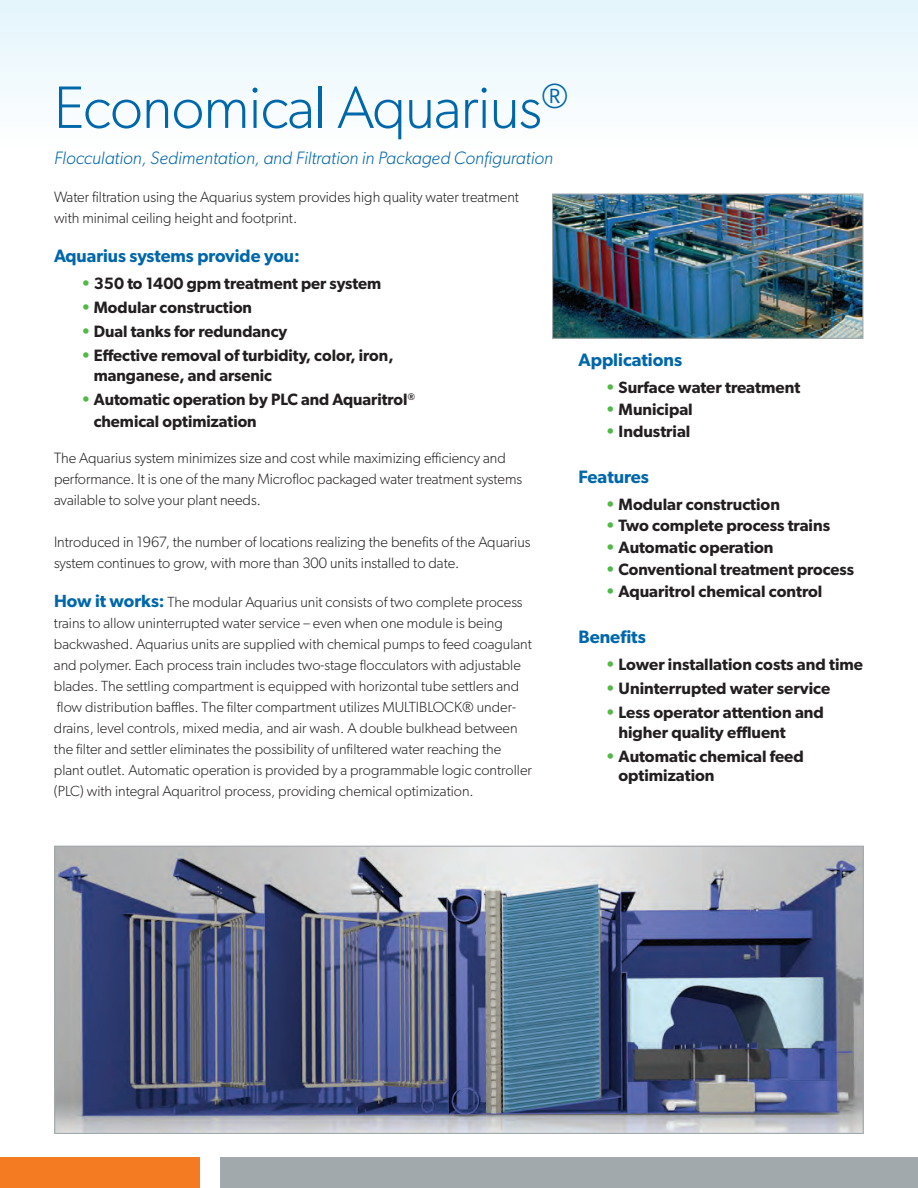
<style>
.page{position:relative;width:918px;height:1188px;background:#fff}
.page>*{position:absolute;margin:0;border:0;box-sizing:border-box;transform-origin:0 0}
.t1{font:300 60px "Gibson";letter-spacing:-.01em;color:#0067aa}
.t2{font:italic 300 18px "Gibson";color:#0067aa}
.t3{font:600 18px "Gibson";color:#0067aa}
.t4{font:600 16.5px/19.8px "Gibson";color:#231f20}
.t5{font:300 15px/21px "Gibson";color:#231f20}
.t6{font:300 14.7px/21px "Gibson";color:#231f20}
.s1{color:#51b948}
.s2{font-weight:600;font-size:17.7px;color:#0067aa}
</style>
<div class="page">
<div style="left:0;top:0;width:918px;height:216px;background:linear-gradient(to bottom,#e6f5fc,#fff)"></div>
<div style="left:0;top:1157px;width:200px;height:31px;background:#f47b21"></div>
<img style="left:554px;top:196px;width:307px;height:141px">
<div style="left:552px;top:194px;width:311px;height:145px;border:1px solid #a2a9ac"></div>
<img style="left:56px;top:848px;width:806px;height:284px">
<div style="left:220px;top:1157px;width:698px;height:31px;background:#a2a9ac"></div>
<h1 class="t1" style="left:54px;top:71px;width:516px">Economical Aquarius<sup>®</sup></h1>
<p class="t2" style="left:54px;top:147px;width:501px">Flocculation, Sedimentation, and Filtration in Packaged Configuration</p>
<p class="t5" style="left:54px;top:186px;width:466px">Water filtration using the Aquarius system provides high quality water treatment with minimal ceiling height and footprint.</p>
<p class="t3" style="left:54px;top:245px;width:247px">Aquarius systems provide you:</p>
<p class="t4" style="left:81px;top:273px;width:302px"><span class="s1">•</span> 350 to 1400 gpm treatment per system</p>
<p class="t4" style="left:81px;top:297px;width:173px"><span class="s1">•</span> Modular construction</p>
<p class="t4" style="left:81px;top:321px;width:208px"><span class="s1">•</span> Dual tanks for redundancy</p>
<p class="t4" style="left:94px;top:345px;width:301px;text-indent:-13px"><span class="s1">•</span> Effective removal of turbidity, color, iron, manganese, and arsenic</p>
<p class="t4" style="left:94px;top:388px;width:323px;line-height:21.6px;text-indent:-13px"><span class="s1">•</span> Automatic operation by PLC and Aquaritrol<sup>® </sup>chemical optimization</p>
<p class="t5" style="left:54px;top:447px;width:470px">The Aquarius system minimizes size and cost while maximizing efficiency and performance. It is one of the many Microfloc packaged water treatment systems available to solve your plant needs.</p>
<p class="t5" style="left:54px;top:531px;width:478px">Introduced in 1967, the number of locations realizing the benefits of the Aquarius system continues to grow, with more than 300 units installed to date.</p>
<p class="t6" style="left:54px;top:591px;width:479px"><span class="s2">How it works:</span> The modular Aquarius unit consists of two complete process trains to allow uninterrupted water service – even when one module is being backwashed. Aquarius units are supplied with chemical pumps to feed coagulant and polymer. Each process train includes two-stage flocculators with adjustable blades. The settling compartment is equipped with horizontal tube settlers and flow distribution baffles. The filter compartment utilizes MULTIBLOCK® under&shy;drains, level controls, mixed media, and air wash. A double bulkhead between the filter and settler eliminates the possibility of unfiltered water reaching the plant outlet. Automatic operation is provided by a programmable logic controller (PLC) with integral Aquaritrol process, providing chemical optimization.</p>
<p class="t3" style="left:578px;top:349px;width:105px">Applications</p>
<p class="t4" style="left:605px;top:377px;width:196px"><span class="s1">•</span> Surface water treatment</p>
<p class="t4" style="left:605px;top:399px;width:89px"><span class="s1">•</span> Municipal</p>
<p class="t4" style="left:605px;top:421px;width:86px"><span class="s1">•</span> Industrial</p>
<p class="t3" style="left:578px;top:466px;width:72px">Features</p>
<p class="t4" style="left:605px;top:494px;width:176px"><span class="s1">•</span> Modular construction</p>
<p class="t4" style="left:605px;top:515px;width:226px"><span class="s1">•</span> Two complete process trains</p>
<p class="t4" style="left:605px;top:537px;width:170px"><span class="s1">•</span> Automatic operation</p>
<p class="t4" style="left:605px;top:559px;width:250px"><span class="s1">•</span> Conventional treatment process</p>
<p class="t4" style="left:605px;top:581px;width:218px"><span class="s1">•</span> Aquaritrol chemical control</p>
<p class="t3" style="left:578px;top:626px;width:69px">Benefits</p>
<p class="t4" style="left:605px;top:654px;width:259px"><span class="s1">•</span> Lower installation costs and time</p>
<p class="t4" style="left:605px;top:678px;width:226px"><span class="s1">•</span> Uninterrupted water service</p>
<p class="t4" style="left:618px;top:702px;width:207px;text-indent:-13px"><span class="s1">•</span> Less operator attention and higher quality effluent</p>
<p class="t4" style="left:618px;top:746px;width:187px;text-indent:-13px"><span class="s1">•</span> Automatic chemical feed optimization</p>
</div>
